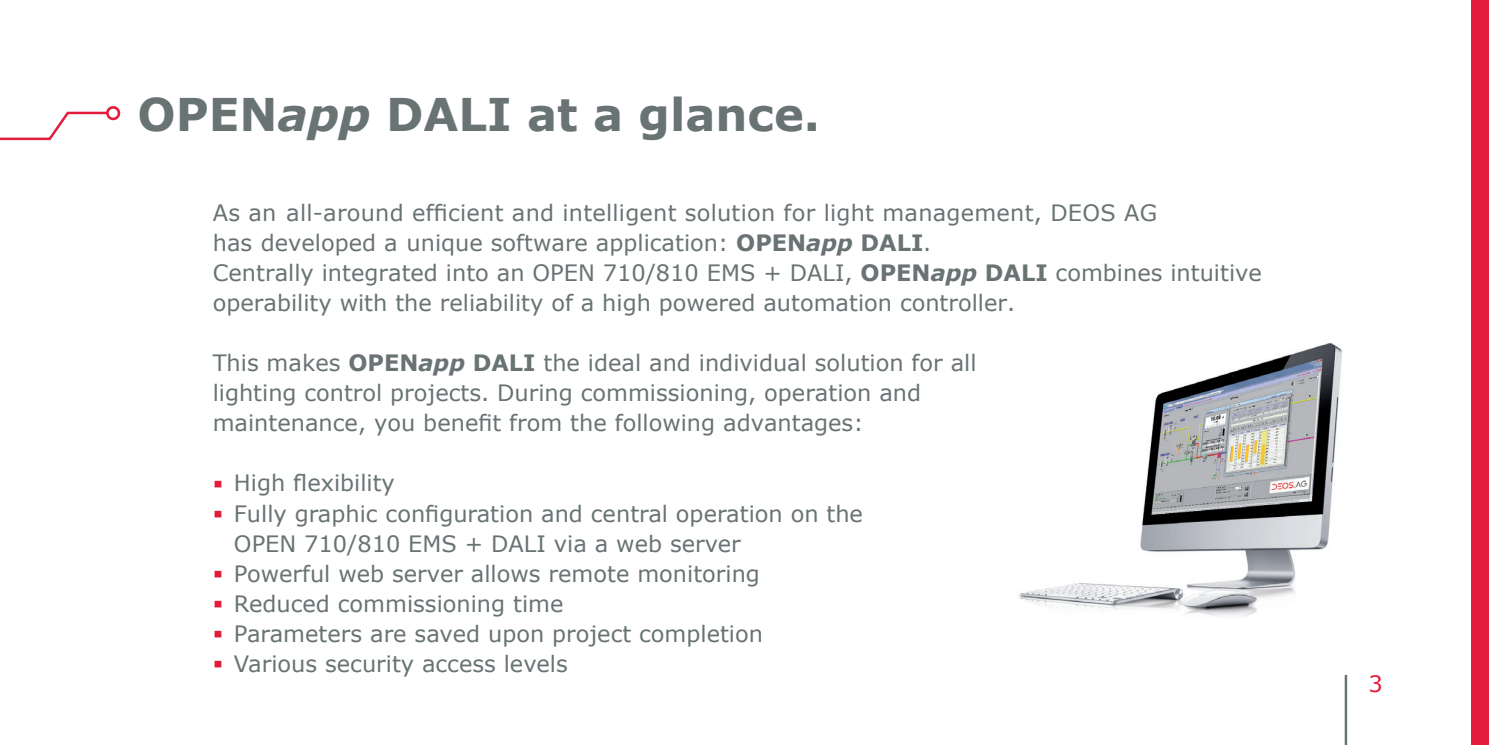
<style>
.page{position:relative;width:1489px;height:745px;background:#fff}
.page>*{position:absolute;margin:0;border:0;box-sizing:border-box;transform-origin:0 0}
.t1{font:700 45px "Verdana";color:#697374}
.t2{font:22.5px/30px "Verdana";color:#697374}
.t3{font:22.5px "Verdana";color:#e41c3b}
.s1{font-style:italic}
.s2{font-weight:700}
.s3{font-weight:700;font-style:italic}
.s4{font-size:30px;color:#e41c3b}
</style>
<div class="page">
<div style="left:1470px;top:0;width:18px;height:744px;background:#e41c3b"></div>
<img style="left:1019px;top:343px;width:323px;height:274px">
<svg style="left:0;top:106px;width:120px;height:35px"></svg>
<hr style="left:1344px;top:674px;width:2px;height:70px;background:#697374">
<p class="t1" style="left:137px;top:83px;width:684px">OPEN<span class="s1">app</span> DALI at a glance.</p>
<p class="t2" style="left:213px;top:197px;width:1050px">As an all-around efficient and intelligent solution for light management, DEOS AG<br>has developed a unique software application: <span class="s2">OPEN</span><span class="s3">app</span> <span class="s2">DALI</span>.<br>Centrally integrated into an OPEN 710/810 EMS + DALI, <span class="s2">OPEN</span><span class="s3">app</span> <span class="s2">DALI</span> combines intuitive operability with the reliability of a high powered automation controller.</p>
<p class="t2" style="left:213px;top:347px;width:765px">This makes <span class="s2">OPEN</span><span class="s3">app</span> <span class="s2">DALI</span> the ideal and individual solution for all lighting control projects. During commissioning, operation and maintenance, you benefit from the following advantages:</p>
<p class="t2" style="left:213px;top:467px;width:184px"><span class="s4">▪</span> High flexibility</p>
<p class="t2" style="left:234px;top:497px;width:630px;text-indent:-21px"><span class="s4">▪</span> Fully graphic configuration and central operation on the<br>OPEN 710/810 EMS + DALI via a web server</p>
<p class="t2" style="left:213px;top:557px;width:548px"><span class="s4">▪</span> Powerful web server allows remote monitoring</p>
<p class="t2" style="left:213px;top:587px;width:352px"><span class="s4">▪</span> Reduced commissioning time</p>
<p class="t2" style="left:213px;top:617px;width:552px"><span class="s4">▪</span> Parameters are saved upon project completion</p>
<p class="t2" style="left:213px;top:647px;width:356px"><span class="s4">▪</span> Various security access levels</p>
<p class="t3" style="left:1368px;top:668px;width:16px">3</p>
</div>
